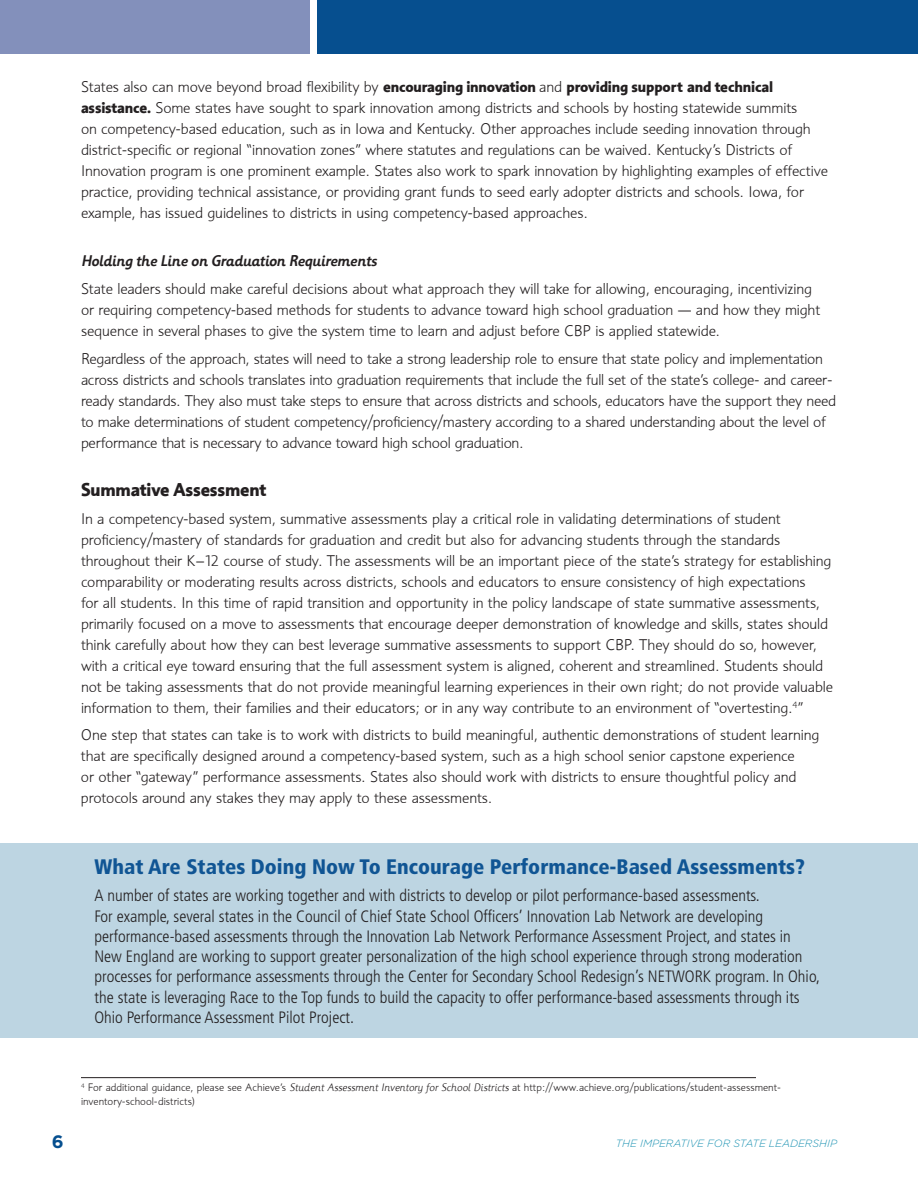
<style>
.page{position:relative;width:918px;height:1188px;background:#fff}
.page>*{position:absolute;margin:0;border:0;box-sizing:border-box;transform-origin:0 0}
.Heading_in_Box{font:900 condensed 21px "Frutiger";color:#105594}
.text{font:700 18px "Informa";letter-spacing:-.01em;color:#231f20}
.t1{font:700 18px "Gotham";color:#064f8f}
.text_in_box{font:300 condensed 16.5px/20.2px "Frutiger";color:#231f20}
.text-2{font:300 15px/21px "Informa";letter-spacing:-.01em;color:#231f20}
.text-3{font:italic 500 15px "Informa";letter-spacing:-.01em;color:#231f20}
.Note_text{font:300 10.5px/13.5px "Informa";color:#231f20}
.t2{font:italic 300 10.5px "Gotham";color:#1b92b2}
.s1{font-weight:700}
.s2{font-style:italic}
</style>
<div class="page">
<div style="left:0;top:0;width:310px;height:54px;background:#8390bb"></div>
<div style="left:318px;top:0;width:600px;height:54px;background:#064f8f"></div>
<div style="left:0;top:843px;width:918px;height:195px;background:#bdd5e2"></div>
<hr style="left:81px;top:1077px;width:675px;height:1px;background:#231f20">
<p class="text-2" style="left:81px;top:77px;width:749px">States also can move beyond broad flexibility by <span class="s1">encouraging innovation</span> and <span class="s1">providing support and technical assistance.</span> Some states have sought to spark innovation among districts and schools by hosting statewide summits<br>on competency-based education, such as in Iowa and Kentucky. Other approaches include seeding innovation through district-specific or regional “innovation zones” where statutes and regulations can be waived. Kentucky’s Districts of Innovation program is one prominent example. States also work to spark innovation by highlighting examples of effective practice, providing technical assistance, or providing grant funds to seed early adopter districts and schools. Iowa, for example, has issued guidelines to districts in using competency-based approaches.</p>
<p class="text-3" style="left:81px;top:252px;width:298px">Holding the Line on Graduation Requirements</p>
<p class="text-2" style="left:81px;top:278px;width:741px">State leaders should make careful decisions about what approach they will take for allowing, encouraging, incentivizing or requiring competency-based methods for students to advance toward high school graduation — and how they might sequence in several phases to give the system time to learn and adjust before CBP is applied statewide.</p>
<p class="text-2" style="left:81px;top:348px;width:757px">Regardless of the approach, states will need to take a strong leadership role to ensure that state policy and implementation across districts and schools translates into graduation requirements that include the full set of the state’s college- and career&shy;ready standards. They also must take steps to ensure that across districts and schools, educators have the support they need to make determinations of student competency/proficiency/mastery according to a shared understanding about the level of performance that is necessary to advance toward high school graduation.</p>
<p class="text" style="left:81px;top:479px;width:187px">Summative Assessment</p>
<p class="text-2" style="left:81px;top:508px;width:754px">In a competency-based system, summative assessments play a critical role in validating determinations of student proficiency/mastery of standards for graduation and credit but also for advancing students through the standards throughout their K–12 course of study. The assessments will be an important piece of the state’s strategy for establishing comparability or moderating results across districts, schools and educators to ensure consistency of high expectations<br>for all students. In this time of rapid transition and opportunity in the policy landscape of state summative assessments, primarily focused on a move to assessments that encourage deeper demonstration of knowledge and skills, states should think carefully about how they can best leverage summative assessments to support CBP. They should do so, however, with a critical eye toward ensuring that the full assessment system is aligned, coherent and streamlined. Students should not be taking assessments that do not provide meaningful learning experiences in their own right; do not provide valuable information to them, their families and their educators; or in any way contribute to an environment of “overtesting.<sup>4</sup>”</p>
<p class="text-2" style="left:81px;top:725px;width:740px">One step that states can take is to work with districts to build meaningful, authentic demonstrations of student learning that are specifically designed around a competency-based system, such as a high school senior capstone experience<br>or other “gateway” performance assessments. States also should work with districts to ensure thoughtful policy and protocols around any stakes they may apply to these assessments.</p>
<p class="Heading_in_Box" style="left:94px;top:854px;width:712px">What Are States Doing Now To Encourage Performance-Based Assessments?</p>
<p class="text_in_box" style="left:94px;top:886px;width:727px">A number of states are working together and with districts to develop or pilot performance-based assessments.<br>For example, several states in the Council of Chief State School Officers’ Innovation Lab Network are developing performance-based assessments through the Innovation Lab Network Performance Assessment Project, and states in New England are working to support greater personalization of the high school experience through strong moderation processes for performance assessments through the Center for Secondary School Redesign’s NETWORK program. In Ohio, the state is leveraging Race to the Top funds to build the capacity to offer performance-based assessments through its Ohio Performance Assessment Pilot Project.</p>
<p class="Note_text" style="left:81px;top:1081px;width:702px"><sup>4</sup> For additional guidance, please see Achieve’s <span class="s2">Student Assessment Inventory for School Districts</span> at http://www.achieve.org/publications/student-assessment&shy;inventory-school-districts)</p>
<p class="t1" style="left:52px;top:1130px;width:13px">6</p>
<p class="t2" style="left:616px;top:1136px;width:223px">THE IMPERATIVE FOR STATE LEADERSHIP</p>
</div>
